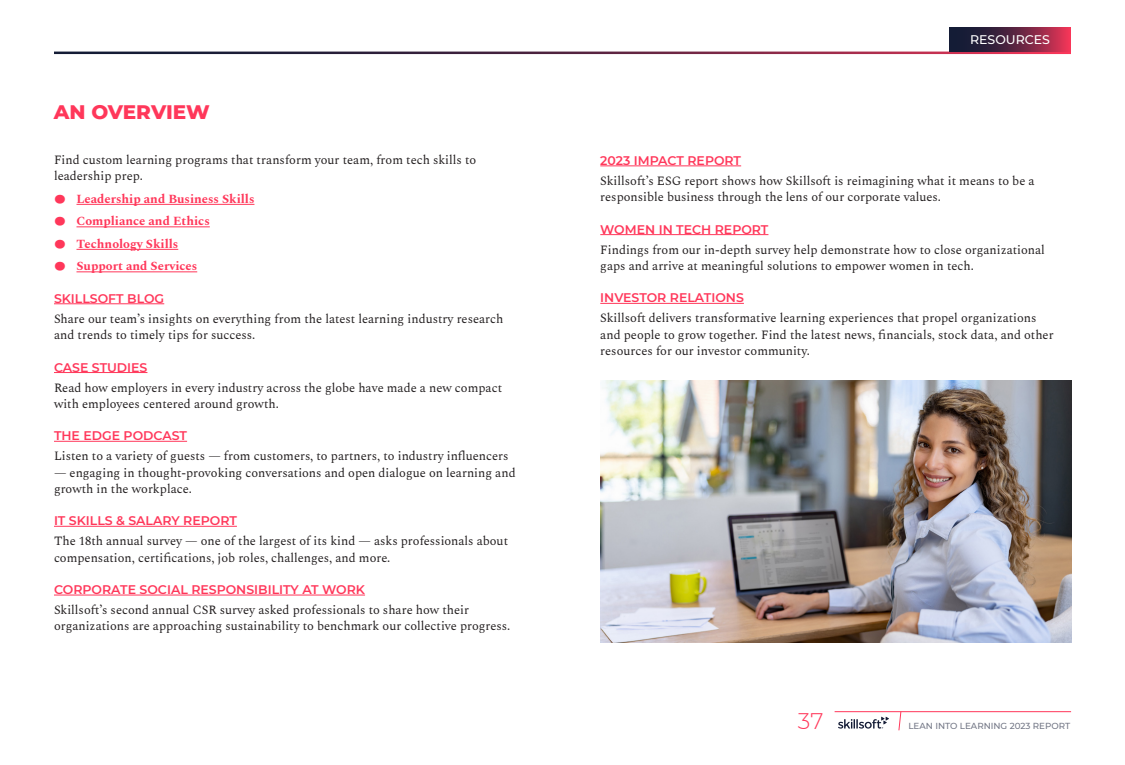
<style>
.page{position:relative;width:1125px;height:765px;background:#fff}
.page>*{position:absolute;margin:0;border:0;box-sizing:border-box;transform-origin:0 0}
.t1{font:900 37.5px "Montserrat";color:#ff375a}
.t2{font:300 22.5px "Montserrat";color:#ff375a}
.t3{font:800 20px "Montserrat";letter-spacing:-.005em;color:#ff375a}
.t4{font:12.5px/16.2px "Spectral";color:#231f20}
.t5{font:600 12.5px "Montserrat";color:#ff375a}
.t6{font:700 12.5px "Spectral";color:#ff375a}
.t7{font:500 12.5px "Montserrat";color:#fff}
.t8{font:500 8.75px "Montserrat";color:#737786}
</style>
<div class="page">
<svg style="left:838px;top:717px;width:51px;height:12px"></svg>
<svg style="left:898px;top:712px;width:4px;height:19px"></svg>
<hr style="left:835px;top:711px;width:236px;height:1px;background:#ff375a">
<hr style="left:77px;top:204px;width:177px;height:1px;background:#ff375a">
<hr style="left:77px;top:227px;width:133px;height:1px;background:#ff375a">
<hr style="left:77px;top:249px;width:101px;height:1px;background:#ff375a">
<hr style="left:77px;top:272px;width:120px;height:1px;background:#ff375a">
<hr style="left:54px;top:303px;width:110px;height:1px;background:#ff375a">
<hr style="left:54px;top:372px;width:93px;height:1px;background:#ff375a">
<hr style="left:54px;top:441px;width:133px;height:1px;background:#ff375a">
<hr style="left:54px;top:526px;width:183px;height:1px;background:#ff375a">
<hr style="left:54px;top:595px;width:311px;height:1px;background:#ff375a">
<hr style="left:600px;top:166px;width:141px;height:1px;background:#ff375a">
<hr style="left:600px;top:234px;width:168px;height:1px;background:#ff375a">
<hr style="left:600px;top:303px;width:144px;height:1px;background:#ff375a">
<img style="left:600px;top:380px;width:471px;height:262px">
<svg style="left:949px;top:28px;width:122px;height:24px;background:#622541"></svg>
<p class="t3" style="left:54px;top:97px;width:158px">AN OVERVIEW</p>
<p class="t4" style="left:54px;top:151px;width:424px">Find custom learning programs that transform your team, from tech skills to leadership prep.</p>
<p class="t1" style="left:54px;top:161px;width:13px">٦</p>
<p class="t6" style="left:77px;top:190px;width:179px">Leadership and Business Skills</p>
<p class="t1" style="left:54px;top:184px;width:13px">٦</p>
<p class="t6" style="left:77px;top:212px;width:135px">Compliance and Ethics</p>
<p class="t1" style="left:54px;top:206px;width:13px">٦</p>
<p class="t6" style="left:77px;top:235px;width:103px">Technology Skills</p>
<p class="t1" style="left:54px;top:229px;width:13px">٦</p>
<p class="t6" style="left:77px;top:257px;width:122px">Support and Services</p>
<p class="t5" style="left:54px;top:290px;width:112px">SKILLSOFT BLOG</p>
<p class="t4" style="left:54px;top:310px;width:451px">Share our team’s insights on everything from the latest learning industry research and trends to timely tips for success.</p>
<p class="t5" style="left:54px;top:358px;width:95px">CASE STUDIES</p>
<p class="t4" style="left:54px;top:378px;width:450px">Read how employers in every industry across the globe have made a new compact with employees centered around growth.</p>
<p class="t5" style="left:54px;top:427px;width:135px">THE EDGE PODCAST</p>
<p class="t4" style="left:54px;top:447px;width:456px">Listen to a variety of guests — from customers, to partners, to industry influencers</p>
<p class="t4" style="left:54px;top:463px;width:463px">— engaging in thought-provoking conversations and open dialogue on learning and growth in the workplace.</p>
<p class="t5" style="left:54px;top:512px;width:184px">IT SKILLS &amp; SALARY REPORT</p>
<p class="t4" style="left:54px;top:532px;width:456px">The 18th annual survey — one of the largest of its kind — asks professionals about compensation, certifications, job roles, challenges, and more.</p>
<p class="t5" style="left:54px;top:581px;width:313px">CORPORATE SOCIAL RESPONSIBILITY AT WORK</p>
<p class="t4" style="left:54px;top:601px;width:458px">Skillsoft’s second annual CSR survey asked professionals to share how their organizations are approaching sustainability to benchmark our collective progress.</p>
<p class="t7" style="left:970px;top:31px;width:81px">RESOURCES</p>
<p class="t5" style="left:600px;top:152px;width:142px">2023 IMPACT REPORT</p>
<p class="t4" style="left:600px;top:172px;width:436px">Skillsoft’s ESG report shows how Skillsoft is reimagining what it means to be a responsible business through the lens of our corporate values.</p>
<p class="t5" style="left:600px;top:220px;width:170px">WOMEN IN TECH REPORT</p>
<p class="t4" style="left:600px;top:241px;width:446px">Findings from our in-depth survey help demonstrate how to close organizational gaps and arrive at meaningful solutions to empower women in tech.</p>
<p class="t5" style="left:600px;top:289px;width:145px">INVESTOR RELATIONS</p>
<p class="t4" style="left:600px;top:309px;width:455px">Skillsoft delivers transformative learning experiences that propel organizations and people to grow together. Find the latest news, financials, stock data, and other resources for our investor community.</p>
<h2 class="t2" style="left:798px;top:705px;width:27px">37</h2>
<p class="t8" style="left:908px;top:720px;width:163px">LEAN INTO LEARNING 2023 REPORT</p>
</div>
